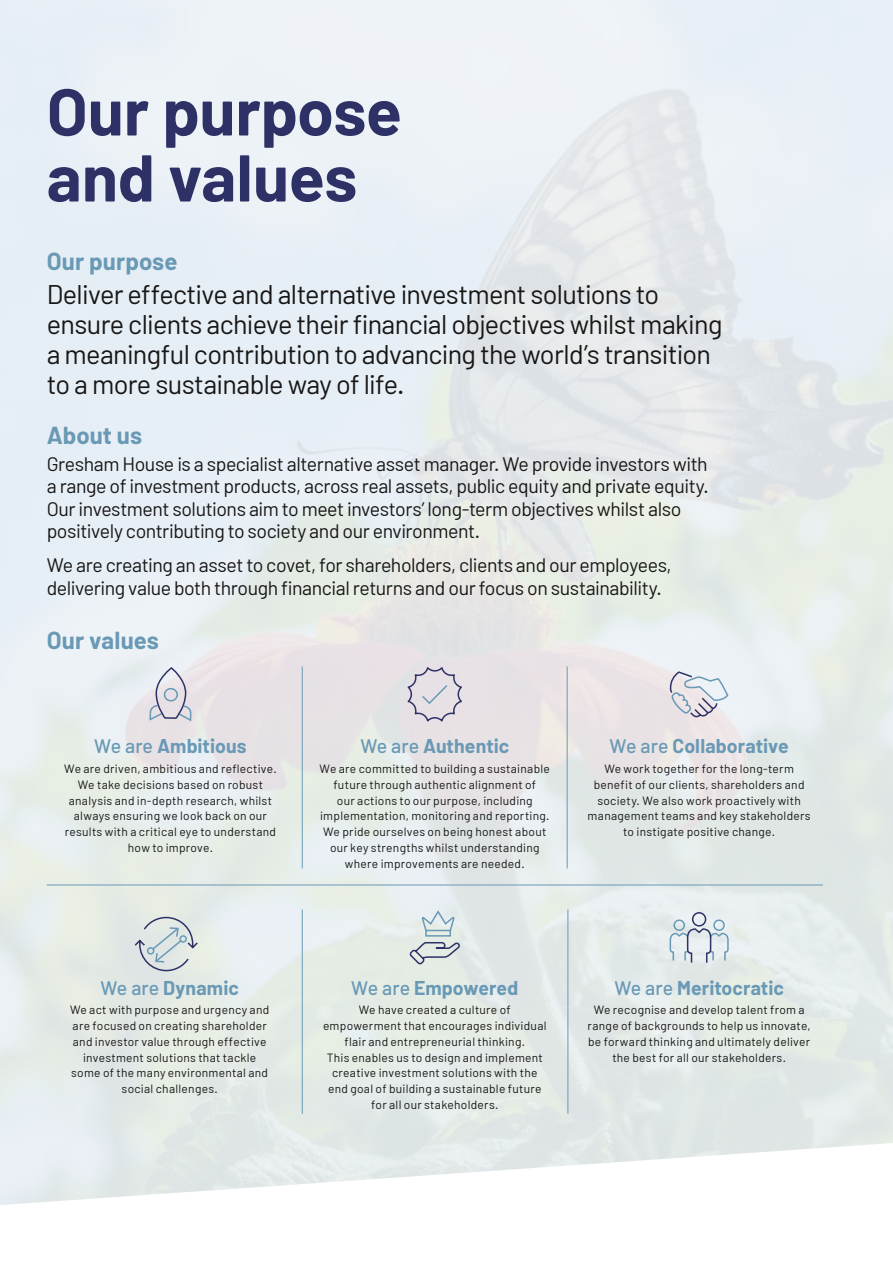
<style>
.page{position:relative;width:893px;height:1263px;background:#fff}
.page>*{position:absolute;margin:0;border:0;box-sizing:border-box;transform-origin:0 0}
.t1{font:700 66px/66px "Barlow";color:#2e3166}
.t2{font:27px/30px "Barlow";letter-spacing:-.025em;color:#181716}
.t3{font:700 24px "Barlow";letter-spacing:.005em;color:#6999b5}
.t4{font:19.5px/22.5px "Barlow";letter-spacing:-.025em;color:#181716}
.t5{font:700 19.5px "Barlow";letter-spacing:.005em;color:#6999b5}
.t6{font:12px/15.8px "Barlow";letter-spacing:.025em;color:#181716;text-align:center}
.s1{font-weight:500}
</style>
<div class="page">
<img style="left:0;top:0;width:893px;height:1205px">
<hr style="left:302px;top:666px;width:1px;height:202px;background:#6999b5">
<svg style="left:149px;top:668px;width:43px;height:55px"></svg>
<hr style="left:567px;top:666px;width:1px;height:202px;background:#6999b5">
<hr style="left:47px;top:885px;width:776px;height:1px;background:#6999b5">
<hr style="left:302px;top:909px;width:1px;height:205px;background:#6999b5">
<hr style="left:567px;top:909px;width:1px;height:205px;background:#6999b5">
<svg style="left:406px;top:666px;width:57px;height:56px"></svg>
<svg style="left:670px;top:670px;width:59px;height:54px"></svg>
<svg style="left:408px;top:909px;width:54px;height:57px"></svg>
<svg style="left:669px;top:911px;width:60px;height:53px"></svg>
<svg style="left:133px;top:916px;width:66px;height:56px"></svg>
<h1 class="t1" style="left:47px;top:78px;width:357px">Our purpose and values</h1>
<h3 class="t3" style="left:47px;top:246px;width:132px">Our purpose</h3>
<h2 class="t2" style="left:47px;top:278px;width:677px">Deliver effective and alternative investment solutions to ensure clients achieve their financial objectives whilst making a meaningful contribution to advancing the world’s transition to a more sustainable way of life.</h2>
<h3 class="t3" style="left:47px;top:421px;width:97px">About us</h3>
<p class="t4" style="left:47px;top:452px;width:663px">Gresham House is a specialist alternative asset manager. We provide investors with a range of investment products, across real assets, public equity and private equity.<br>Our investment solutions aim to meet investors’ long-term objectives whilst also positively contributing to society and our environment.</p>
<h3 class="t4" style="left:47px;top:553px;width:626px">We are creating an asset to covet, for shareholders, clients and our employees, delivering value both through financial returns and our focus on sustainability.</h3>
<h3 class="t3" style="left:47px;top:626px;width:114px">Our values</h3>
<h3 class="t5" style="left:94px;top:734px;width:154px"><span class="s1">We are</span> Ambitious</h3>
<p class="t6" style="left:64px;top:760px;width:214px">We are driven, ambitious and reflective.<br>We take decisions based on robust analysis and in-depth research, whilst always ensuring we look back on our results with a critical eye to understand how to improve.</p>
<h3 class="t5" style="left:360px;top:734px;width:150px"><span class="s1">We are</span> Authentic</h3>
<p class="t6" style="left:320px;top:760px;width:232px">We are committed to building a sustainable future through authentic alignment of<br>our actions to our purpose, including implementation, monitoring and reporting.<br>We pride ourselves on being honest about our key strengths whilst understanding where improvements are needed.</p>
<h3 class="t5" style="left:610px;top:734px;width:181px"><span class="s1">We are</span> Collaborative</h3>
<p class="t6" style="left:588px;top:760px;width:225px">We work together for the long-term benefit of our clients, shareholders and society. We also work proactively with management teams and key stakeholders to instigate positive change.</p>
<h3 class="t5" style="left:100px;top:975px;width:140px"><span class="s1">We are</span> Dynamic</h3>
<p class="t6" style="left:70px;top:1002px;width:201px">We act with purpose and urgency and are focused on creating shareholder and investor value through effective investment solutions that tackle some of the many environmental and social challenges.</p>
<h3 class="t5" style="left:351px;top:975px;width:168px"><span class="s1">We are</span> Empowered</h3>
<p class="t6" style="left:323px;top:1002px;width:225px">We have created a culture of empowerment that encourages individual flair and entrepreneurial thinking.<br>This enables us to design and implement creative investment solutions with the end goal of building a sustainable future for all our stakeholders.</p>
<h3 class="t5" style="left:614px;top:975px;width:171px"><span class="s1">We are</span> Meritocratic</h3>
<p class="t6" style="left:588px;top:1002px;width:225px">We recognise and develop talent from a range of backgrounds to help us innovate, be forward thinking and ultimately deliver the best for all our stakeholders.</p>
</div>
